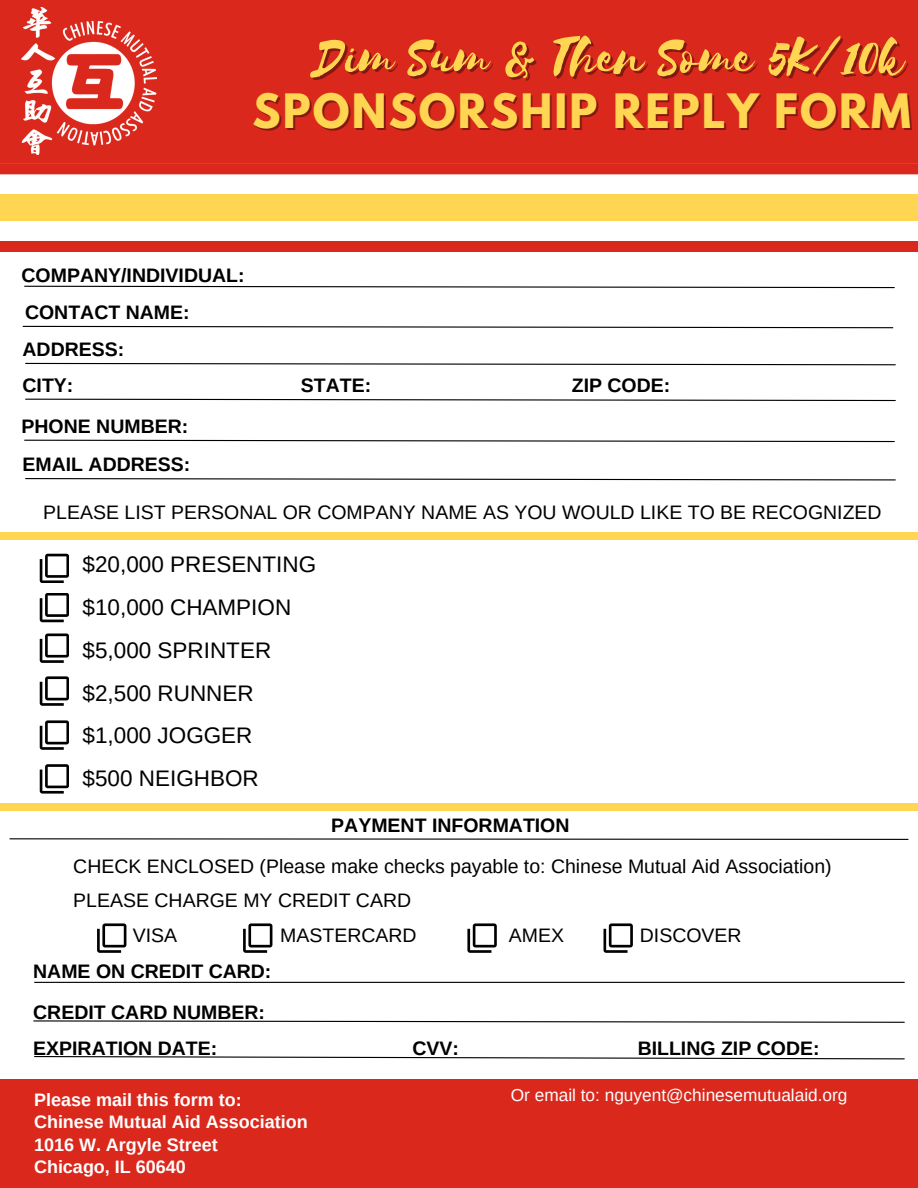
<style>
.page{position:relative;width:918px;height:1188px;background:#fff}
.page>*{position:absolute;margin:0;border:0;box-sizing:border-box;transform-origin:0 0}
.t1{font:57px "Selima";color:#ffd551}
.t2{font:700 42px "League Spartan";letter-spacing:.05em;color:#ffd551}
.t3{font:22.5px/42.8px "Arimo";color:#000}
.t4{font:19.5px "Arimo";color:#000}
.t5{font:700 19.5px "Arimo";color:#000}
.t6{font:700 18px/22.5px "Arimo";color:#fff}
.t7{font:17.25px "Arimo";color:#fff}
</style>
<div class="page">
<div style="left:0;top:0;width:918px;height:174px;background:#da291c"></div>
<div style="left:0;top:194px;width:918px;height:27px;background:#ffd551"></div>
<div style="left:0;top:241px;width:918px;height:11px;background:#da291c"></div>
<div style="left:0;top:532px;width:918px;height:7px;background:#ffd551"></div>
<div style="left:0;top:804px;width:918px;height:7px;background:#ffd551"></div>
<img style="left:22px;top:7px;width:135px;height:147px">
<div style="left:0;top:1080px;width:918px;height:108px;background:#da291c"></div>
<svg style="left:24px;top:285px;width:871px;height:4px"></svg>
<svg style="left:22px;top:325px;width:872px;height:4px"></svg>
<svg style="left:25px;top:362px;width:871px;height:4px"></svg>
<svg style="left:25px;top:398px;width:871px;height:4px"></svg>
<svg style="left:24px;top:439px;width:871px;height:4px"></svg>
<svg style="left:25px;top:478px;width:871px;height:3px"></svg>
<svg style="left:9px;top:838px;width:900px;height:2px;background:#6f6f6f"></svg>
<hr style="left:35px;top:982px;width:869px;height:1px;background:#000">
<svg style="left:33px;top:1020px;width:872px;height:3px"></svg>
<svg style="left:34px;top:1056px;width:871px;height:4px"></svg>
<svg style="left:40px;top:554px;width:29px;height:29px"></svg>
<svg style="left:97px;top:923px;width:29px;height:30px"></svg>
<svg style="left:243px;top:923px;width:29px;height:30px"></svg>
<svg style="left:467px;top:923px;width:30px;height:30px"></svg>
<svg style="left:604px;top:923px;width:29px;height:30px"></svg>
<svg style="left:40px;top:593px;width:29px;height:29px"></svg>
<svg style="left:40px;top:634px;width:29px;height:29px"></svg>
<svg style="left:40px;top:676px;width:29px;height:30px"></svg>
<svg style="left:40px;top:720px;width:29px;height:30px"></svg>
<svg style="left:40px;top:764px;width:29px;height:30px"></svg>
<h6 class="t1" style="left:314px;top:26px;width:591px">Dim Sum &amp; Then Some 5K/10k</h6>
<p class="t2" style="left:253px;top:90px;width:660px">SPONSORSHIP REPLY FORM</p>
<h2 class="t5" style="left:22px;top:264px;width:225px">COMPANY/INDIVIDUAL:</h2>
<h4 class="t5" style="left:25px;top:301px;width:166px">CONTACT NAME:</h4>
<h4 class="t5" style="left:23px;top:338px;width:103px">ADDRESS:</h4>
<h4 class="t5" style="left:23px;top:374px;width:52px">CITY:</h4>
<h4 class="t5" style="left:301px;top:374px;width:72px">STATE:</h4>
<h4 class="t5" style="left:572px;top:374px;width:100px">ZIP CODE:</h4>
<h4 class="t5" style="left:22px;top:415px;width:168px">PHONE NUMBER:</h4>
<h4 class="t5" style="left:23px;top:454px;width:169px">EMAIL ADDRESS:</h4>
<h4 class="t4" style="left:43px;top:501px;width:840px">PLEASE LIST PERSONAL OR COMPANY NAME AS YOU WOULD LIKE TO BE RECOGNIZED</h4>
<h5 class="t3" style="left:83px;top:543px;width:235px">$20,000 PRESENTING $10,000 CHAMPION $5,000 SPRINTER $2,500 RUNNER $1,000 JOGGER<br>$500 NEIGHBOR</h5>
<h3 class="t5" style="left:331px;top:814px;width:240px">PAYMENT INFORMATION</h3>
<h4 class="t4" style="left:73px;top:855px;width:760px">CHECK ENCLOSED (Please make checks payable to: Chinese Mutual Aid Association)</h4>
<p class="t4" style="left:73px;top:890px;width:339px">PLEASE CHARGE MY CREDIT CARD</p>
<p class="t4" style="left:133px;top:925px;width:46px">VISA</p>
<p class="t4" style="left:280px;top:925px;width:138px">MASTERCARD</p>
<p class="t4" style="left:509px;top:925px;width:57px">AMEX</p>
<p class="t4" style="left:640px;top:925px;width:103px">DISCOVER</p>
<h4 class="t5" style="left:33px;top:960px;width:240px">NAME ON CREDIT CARD:</h4>
<h4 class="t5" style="left:33px;top:1002px;width:233px">CREDIT CARD NUMBER:</h4>
<h4 class="t5" style="left:33px;top:1037px;width:186px">EXPIRATION DATE:</h4>
<h4 class="t5" style="left:412px;top:1037px;width:48px">CVV:</h4>
<h4 class="t5" style="left:638px;top:1037px;width:183px">BILLING ZIP CODE:</h4>
<h1 class="t6" style="left:34px;top:1088px;width:275px">Please mail this form to:<br>Chinese Mutual Aid Association<br>1016 W. Argyle Street<br>Chicago, IL 60640</h1>
<p class="t7" style="left:511px;top:1085px;width:338px">Or email to: nguyent@chinesemutualaid.org</p>
</div>
